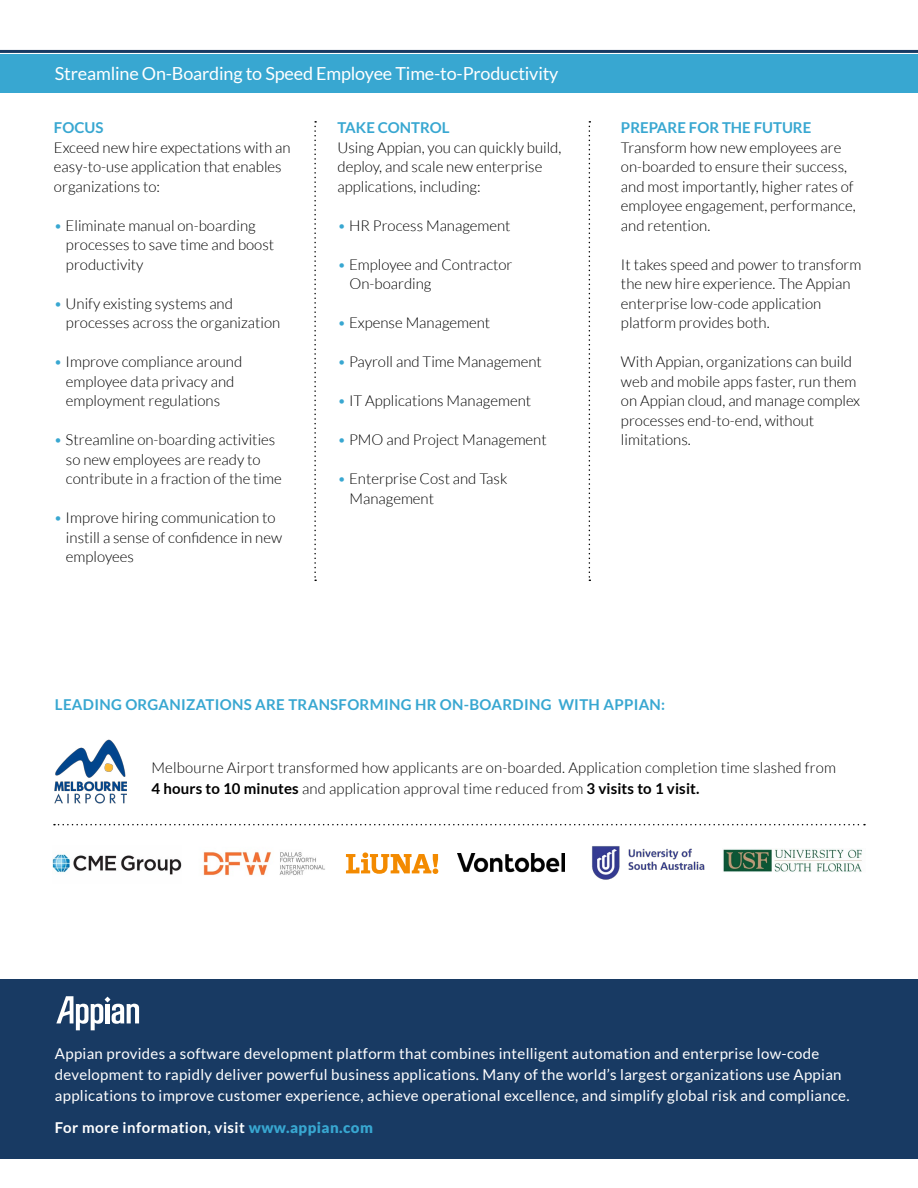
<style>
.page{position:relative;width:918px;height:1188px;background:#fff}
.page>*{position:absolute;margin:0;border:0;box-sizing:border-box;transform-origin:0 0}
.t1{font:18px "Lato";letter-spacing:-.01em;color:#fff}
.t2{font:300 15px/19.5px "Lato";color:#000}
.t3{font:15px/21px "Lato";letter-spacing:.02em;color:#fff}
.t4{font:700 15px "Lato";letter-spacing:.02em;color:#38a7d1}
.t5{font:700 15px "Lato";letter-spacing:.03em;color:#fff}
.t6{font:700 15px "Lato";color:#38a7d1}
.s1{color:#38a7d1}
.s2{font-weight:700}
.s3{font-weight:900;color:#38a7d1}
</style>
<div class="page">
<div style="left:0;top:54px;width:918px;height:39px;background:#38a7d1"></div>
<hr style="left:0;top:50px;width:918px;height:3px;background:#183a63">
<div style="left:0;top:980px;width:918px;height:179px;background:#183a63"></div>
<svg style="left:56px;top:996px;width:83px;height:34px"></svg>
<svg style="left:314px;top:121px;width:2px;height:460px"></svg>
<svg style="left:589px;top:121px;width:1px;height:460px"></svg>
<img style="left:55px;top:739px;width:71px;height:65px">
<img style="left:203px;top:851px;width:122px;height:25px">
<img style="left:52px;top:854px;width:129px;height:21px">
<img style="left:723px;top:849px;width:139px;height:23px">
<img style="left:592px;top:846px;width:113px;height:34px">
<svg style="left:346px;top:852px;width:92px;height:22px"></svg>
<img style="left:458px;top:854px;width:107px;height:19px">
<svg style="left:54px;top:824px;width:811px;height:1px"></svg>
<p class="t1" style="left:55px;top:64px;width:505px">Streamline On-Boarding to Speed Employee Time-to-Productivity</p>
<p class="t4" style="left:54px;top:119px;width:51px">FOCUS</p>
<p class="t2" style="left:54px;top:138px;width:238px">Exceed new hire expectations with an easy-to-use application that enables organizations to:</p>
<p class="t2" style="left:66px;top:216px;width:210px;text-indent:-12px"><span class="s1">•</span> Eliminate manual on-boarding processes to save time and boost productivity</p>
<p class="t2" style="left:66px;top:294px;width:216px;text-indent:-12px"><span class="s1">•</span> Unify existing systems and processes across the organization</p>
<p class="t2" style="left:66px;top:352px;width:178px;text-indent:-12px"><span class="s1">•</span> Improve compliance around employee data privacy and employment regulations</p>
<p class="t2" style="left:66px;top:430px;width:217px;text-indent:-12px"><span class="s1">•</span> Streamline on-boarding activities so new employees are ready to contribute in a fraction of the time</p>
<p class="t2" style="left:66px;top:508px;width:218px;text-indent:-12px"><span class="s1">•</span> Improve hiring communication to instill a sense of confidence in new employees</p>
<p class="t6" style="left:337px;top:119px;width:113px">TAKE CONTROL</p>
<p class="t2" style="left:337px;top:138px;width:225px">Using Appian, you can quickly build, deploy, and scale new enterprise applications, including:</p>
<p class="t2" style="left:337px;top:216px;width:175px"><span class="s1">•</span> HR Process Management</p>
<p class="t2" style="left:349px;top:255px;width:165px;text-indent:-12px"><span class="s1">•</span> Employee and Contractor<br>On-boarding</p>
<p class="t2" style="left:337px;top:313px;width:154px"><span class="s1">•</span> Expense Management</p>
<p class="t2" style="left:337px;top:352px;width:206px"><span class="s1">•</span> Payroll and Time Management</p>
<p class="t2" style="left:337px;top:391px;width:195px"><span class="s1">•</span> IT Applications Management</p>
<p class="t2" style="left:337px;top:430px;width:211px"><span class="s1">•</span> PMO and Project Management</p>
<p class="t2" style="left:349px;top:469px;width:159px;text-indent:-12px"><span class="s1">•</span> Enterprise Cost and Task<br>Management</p>
<p class="t6" style="left:621px;top:119px;width:192px">PREPARE FOR THE FUTURE</p>
<p class="t2" style="left:621px;top:138px;width:236px">Transform how new employees are on-boarded to ensure their success, and most importantly, higher rates of employee engagement, performance, and retention.</p>
<p class="t2" style="left:621px;top:255px;width:242px">It takes speed and power to transform the new hire experience. The Appian enterprise low-code application platform provides both.</p>
<p class="t2" style="left:621px;top:352px;width:241px">With Appian, organizations can build web and mobile apps faster, run them on Appian cloud, and manage complex processes end-to-end, without limitations.</p>
<p class="t4" style="left:55px;top:696px;width:612px">LEADING ORGANIZATIONS ARE TRANSFORMING HR ON-BOARDING WITH APPIAN:</p>
<p class="t2" style="left:152px;top:758px;width:686px;line-height:21px">Melbourne Airport transformed how applicants are on-boarded. Application completion time slashed from<br><span class="s2">4 hours to 10 minutes</span> and application approval time reduced from <span class="s2">3 visits to 1 visit.</span></p>
<p class="t3" style="left:55px;top:1043px;width:796px">Appian provides a software development platform that combines intelligent automation and enterprise low-code development to rapidly deliver powerful business applications. Many of the world’s largest organizations use Appian applications to improve customer experience, achieve operational excellence, and simplify global risk and compliance.</p>
<p class="t5" style="left:55px;top:1119px;width:320px">For more information, visit <span class="s3">www.appian.com</span></p>
</div>
